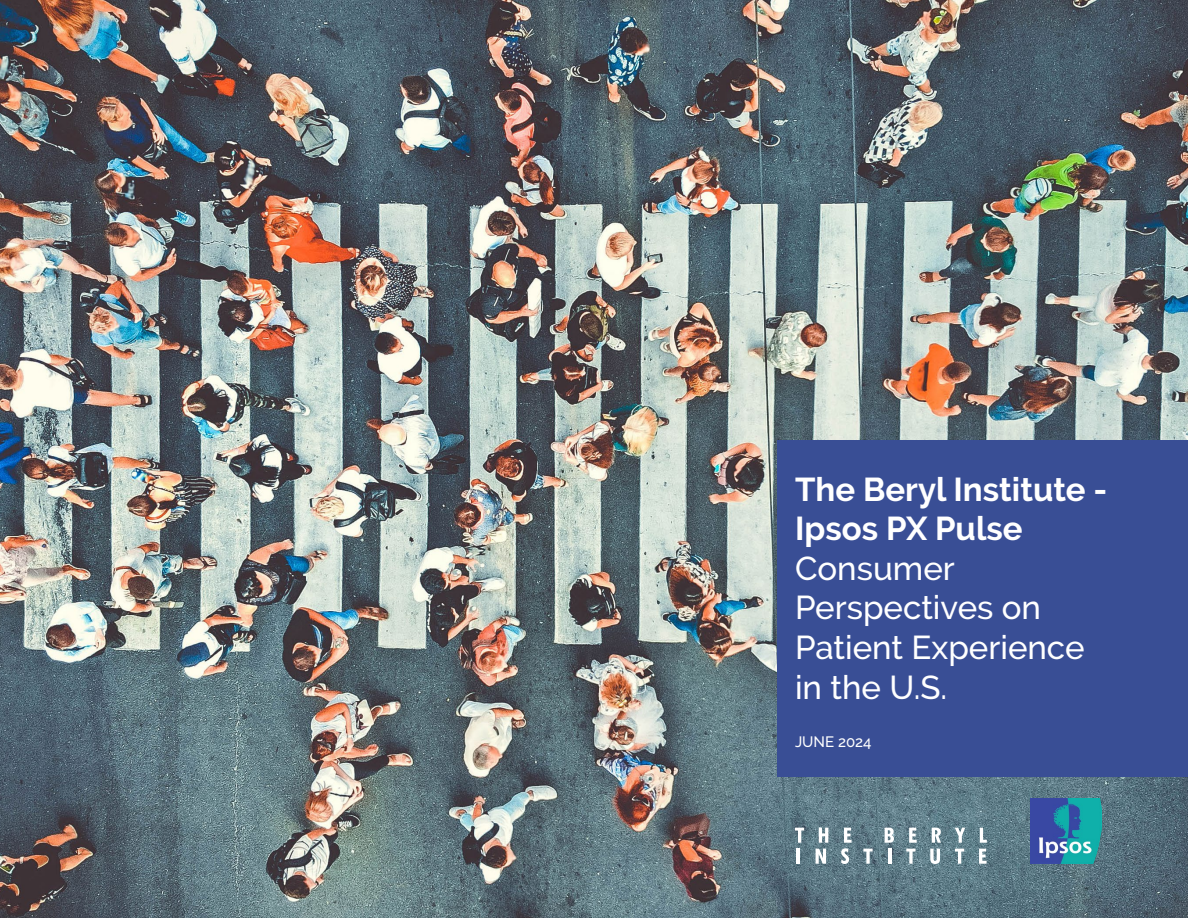
<style>
.page{position:relative;width:1188px;height:918px;background:#fff}
.page>*{position:absolute;margin:0;border:0;box-sizing:border-box;transform-origin:0 0}
.t1{font:500 33px/39.6px "Raleway";color:#fff}
.t2{font:700 33px/39.6px "Raleway";color:#fff}
.t3{font:500 15px "Raleway";color:#fff}
</style>
<div class="page">
<img style="left:0;top:0;width:1188px;height:918px">
<div style="left:777px;top:440px;width:411px;height:337px;background:#394e95"></div>
<svg style="left:795px;top:828px;width:9px;height:15px"></svg>
<svg style="left:819px;top:828px;width:9px;height:15px"></svg>
<svg style="left:885px;top:828px;width:9px;height:15px"></svg>
<svg style="left:909px;top:828px;width:8px;height:15px"></svg>
<svg style="left:932px;top:828px;width:9px;height:15px"></svg>
<svg style="left:955px;top:828px;width:10px;height:15px"></svg>
<svg style="left:980px;top:828px;width:7px;height:15px"></svg>
<hr style="left:796px;top:849px;width:3px;height:15px;background:#fff">
<svg style="left:816px;top:849px;width:10px;height:15px"></svg>
<svg style="left:841px;top:828px;width:11px;height:36px"></svg>
<svg style="left:863px;top:849px;width:10px;height:15px"></svg>
<hr style="left:888px;top:849px;width:3px;height:15px;background:#fff">
<svg style="left:906px;top:849px;width:10px;height:15px"></svg>
<svg style="left:930px;top:849px;width:10px;height:15px"></svg>
<svg style="left:955px;top:849px;width:9px;height:15px"></svg>
<svg style="left:979px;top:849px;width:8px;height:15px"></svg>
<img style="left:1030px;top:799px;width:71px;height:65px">
<p class="t2" style="left:795px;top:469px;width:314px">The Beryl Institute -<br>Ipsos PX Pulse</p>
<p class="t1" style="left:795px;top:548px;width:291px">Consumer<br>Perspectives on<br>Patient Experience in the U.S.</p>
<p class="t3" style="left:795px;top:733px;width:78px">JUNE 2024</p>
</div>
